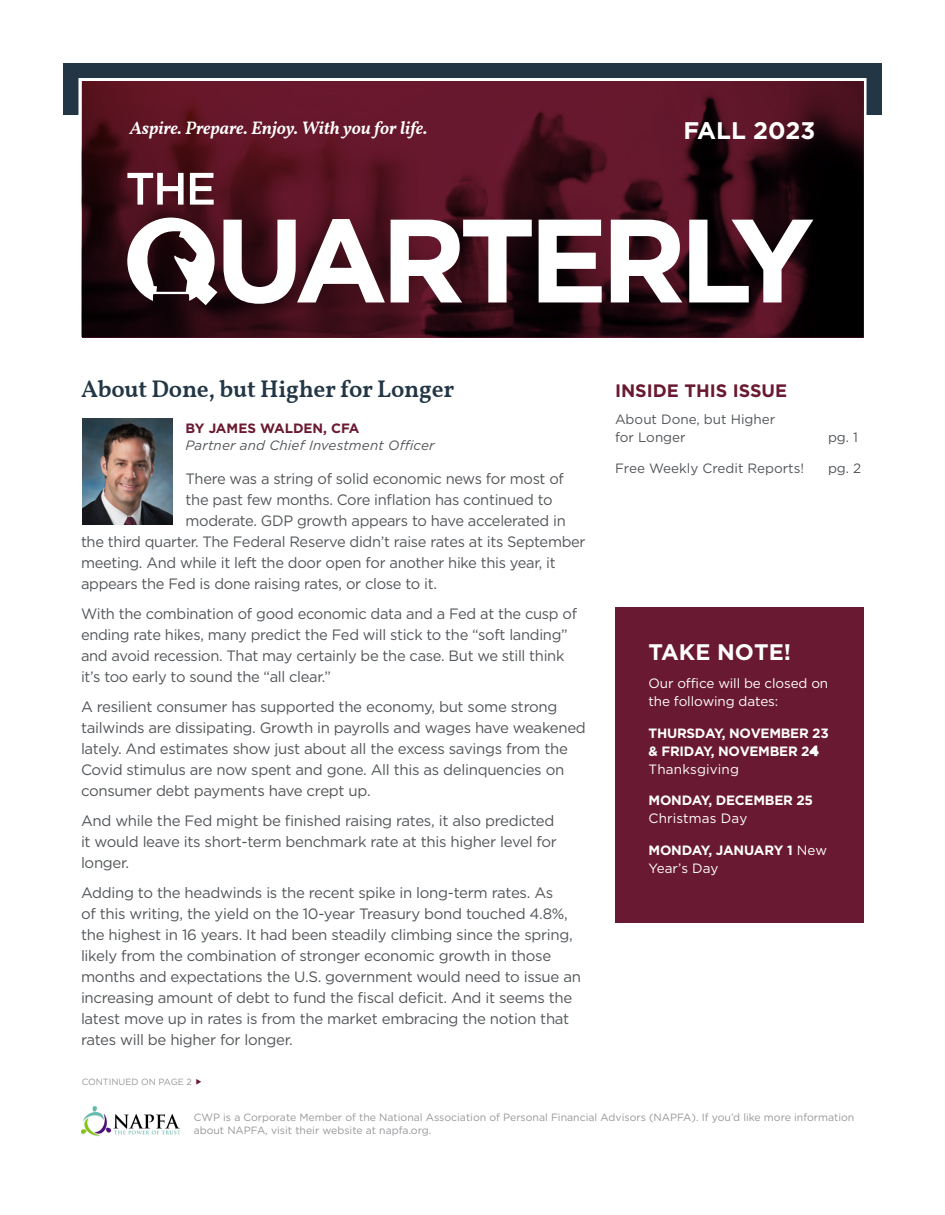
<style>
.page{position:relative;width:945px;height:1215px;background:#fff}
.page>*{position:absolute;margin:0;border:0;box-sizing:border-box;transform-origin:0 0}
.t1{font:600 24px "Vollkorn";letter-spacing:-.01em;color:#223645}
.t2{font:700 24px "Gotham";color:#fff}
.t3{font:700 22.5px "Gotham";color:#fff}
.t4{font:italic 600 18px "Vollkorn";color:#fff}
.t5{font:700 18px "Gotham";color:#691931}
.t6{font:15px/21px "Gotham";letter-spacing:-.02em;color:#53565a}
.t7{font:700 13.5px/18px "Gotham";letter-spacing:-.02em;color:#fff}
.t8{font:13.5px/18px "Gotham";color:#53565a}
.t9{font:italic 13.5px/16.5px "Gotham";letter-spacing:.01em;color:#53565a}
.t10{font:13.5px/18px "Gotham";letter-spacing:-.01em;color:#fff}
.t11{font:10.5px/13.5px "Gotham";color:#99969a}
.t12{font:9px "Gotham";color:#99969a}
.s1{font-weight:700;font-style:normal;color:#691931}
.s2{font-weight:400}
</style>
<div class="page">
<div style="left:63px;top:63px;width:819px;height:52px;background:#223645"></div>
<svg style="left:78px;top:78px;width:789px;height:260px"></svg>
<svg style="left:82px;top:81px;width:781px;height:257px;background:#440f1c"></svg>
<img style="left:82px;top:418px;width:90px;height:106px">
<img style="left:81px;top:1106px;width:99px;height:30px">
<div style="left:615px;top:608px;width:249px;height:315px;background:#691931"></div>
<svg style="left:127px;top:173px;width:57px;height:32px"></svg>
<svg style="left:190px;top:173px;width:24px;height:32px"></svg>
<svg style="left:224px;top:219px;width:161px;height:85px"></svg>
<svg style="left:391px;top:220px;width:141px;height:82px"></svg>
<svg style="left:539px;top:220px;width:63px;height:82px"></svg>
<svg style="left:611px;top:220px;width:71px;height:82px"></svg>
<svg style="left:689px;top:220px;width:124px;height:82px"></svg>
<svg style="left:127px;top:218px;width:90px;height:87px"></svg>
<p class="t4" style="left:130px;top:114px;width:299px">Aspire. Prepare. Enjoy. With you for life.</p>
<p class="t2" style="left:683px;top:114px;width:133px">FALL 2023</p>
<p class="t1" style="left:81px;top:370px;width:375px">About Done, but Higher for Longer</p>
<p class="t9" style="left:186px;top:420px;width:250px"><span class="s1">BY JAMES WALDEN, CFA<br></span>Partner and Chief Investment Officer</p>
<p class="t6" style="left:186px;top:468px;width:380px">There was a string of solid economic news for most of</p>
<p class="t6" style="left:186px;top:489px;width:369px">the past few months. Core inflation has continued to</p>
<p class="t6" style="left:186px;top:510px;width:382px">moderate. GDP growth appears to have accelerated in</p>
<p class="t6" style="left:81px;top:531px;width:506px">the third quarter. The Federal Reserve didn’t raise rates at its September</p>
<p class="t6" style="left:81px;top:552px;width:476px">meeting. And while it left the door open for another hike this year, it</p>
<p class="t6" style="left:81px;top:573px;width:358px">appears the Fed is done raising rates, or close to it.</p>
<p class="t6" style="left:81px;top:603px;width:498px">With the combination of good economic data and a Fed at the cusp of ending rate hikes, many predict the Fed will stick to the “soft landing” and avoid recession. That may certainly be the case. But we still think it’s too early to sound the “all clear.”</p>
<p class="t6" style="left:81px;top:696px;width:506px">A resilient consumer has supported the economy, but some strong tailwinds are dissipating. Growth in payrolls and wages have weakened lately. And estimates show just about all the excess savings from the Covid stimulus are now spent and gone. All this as delinquencies on consumer debt payments have crept up.</p>
<p class="t6" style="left:81px;top:810px;width:478px">And while the Fed might be finished raising rates, it also predicted it would leave its short-term benchmark rate at this higher level for longer.</p>
<p class="t6" style="left:81px;top:882px;width:501px">Adding to the headwinds is the recent spike in long-term rates. As<br>of this writing, the yield on the 10-year Treasury bond touched 4.8%, the highest in 16 years. It had been steadily climbing since the spring, likely from the combination of stronger economic growth in those months and expectations the U.S. government would need to issue an increasing amount of debt to fund the fiscal deficit. And it seems the latest move up in rates is from the market embracing the notion that rates will be higher for longer.</p>
<p class="t12" style="left:82px;top:1076px;width:112px">CONTINUED ON PAGE 2</p>
<p class="t5" style="left:615px;top:379px;width:174px">INSIDE THIS ISSUE</p>
<p class="t8" style="left:615px;top:410px;width:162px">About Done, but Higher for Longer</p>
<p class="t8" style="left:828px;top:428px;width:32px">pg. 1</p>
<p class="t8" style="left:615px;top:459px;width:191px">Free Weekly Credit Reports!</p>
<p class="t8" style="left:828px;top:459px;width:35px">pg. 2</p>
<p class="t3" style="left:649px;top:637px;width:144px">TAKE NOTE!</p>
<p class="t10" style="left:649px;top:674px;width:181px">Our office will be closed on the following dates:</p>
<p class="t7" style="left:649px;top:724px;width:182px">THURSDAY, NOVEMBER 23 &amp; FRIDAY, NOVEMBER 24<br><span class="s2">Thanksgiving</span></p>
<p class="t7" style="left:649px;top:791px;width:166px">MONDAY, DECEMBER 25<br><span class="s2">Christmas Day</span></p>
<p class="t7" style="left:649px;top:841px;width:180px">MONDAY, JANUARY 1 <span class="s2">New<br>Year’s Day</span></p>
<p class="t11" style="left:194px;top:1110px;width:662px">CWP is a Corporate Member of the National Association of Personal Financial Advisors (NAPFA). If you’d like more information about NAPFA, visit their website at napfa.org.</p>
</div>
